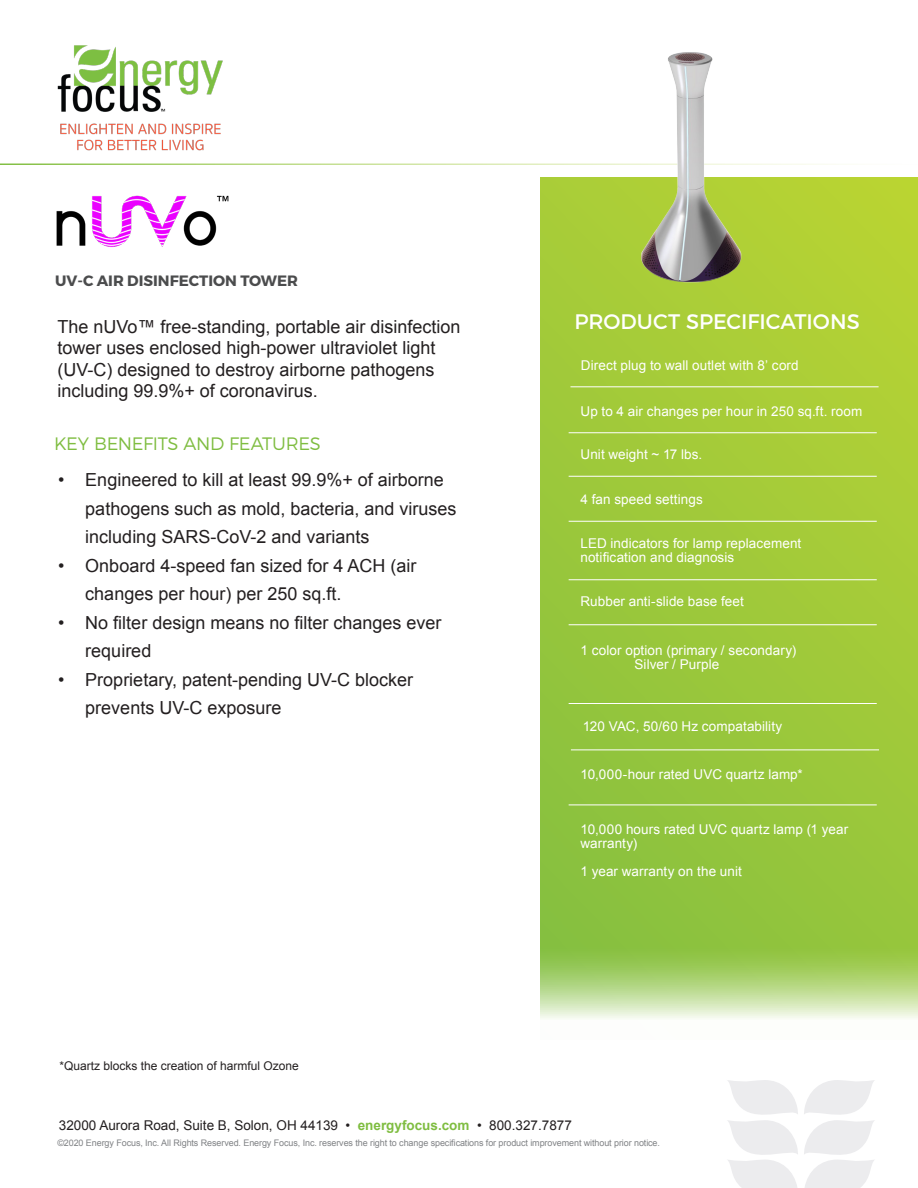
<style>
.page{position:relative;width:918px;height:1188px;background:#fff}
.page>*{position:absolute;margin:0;border:0;box-sizing:border-box;transform-origin:0 0}
.t1{font:21px "Montserrat";color:#fff}
.t2{font:18px/28.5px "Arial";color:#231f20}
.t3{font:300 18px "Montserrat";letter-spacing:-.02em;color:#7fbd41}
.t4{font:700 15px "Montserrat";color:#4b4c4d}
.t5{font:13.5px/14.2px "Arial";letter-spacing:.005em;color:#fff}
.t6{font:13.5px "Arial";color:#231f20}
.t7{font:12px "Arial";color:#231f20}
.t8{font:9px "Arial";letter-spacing:-.01em;color:#808285}
.s1{font-weight:700;color:#7fbd41}
</style>
<div class="page">
<svg style="left:540px;top:177px;width:378px;height:842px;background:#a1ca41"></svg>
<hr style="left:570px;top:387px;width:309px;height:1px;background:#fff">
<svg style="left:804px;top:1080px;width:70px;height:108px"></svg>
<svg style="left:728px;top:1080px;width:70px;height:108px"></svg>
<img style="left:626px;top:52px;width:163px;height:252px">
<hr style="left:569px;top:433px;width:308px;height:1px;background:#fff">
<hr style="left:569px;top:476px;width:308px;height:1px;background:#fff">
<hr style="left:569px;top:521px;width:308px;height:1px;background:#fff">
<hr style="left:569px;top:580px;width:308px;height:1px;background:#fff">
<hr style="left:569px;top:625px;width:308px;height:1px;background:#fff">
<hr style="left:569px;top:703px;width:308px;height:1px;background:#fff">
<hr style="left:569px;top:805px;width:308px;height:1px;background:#fff">
<img style="left:57px;top:45px;width:166px;height:100px">
<hr style="left:571px;top:750px;width:308px;height:1px;background:#fff">
<img style="left:21px;top:145px;width:243px;height:102px">
<p class="t4" style="left:55px;top:272px;width:244px">UV-C AIR DISINFECTION TOWER</p>
<p class="t2" style="left:57px;top:312px;width:405px">The nUVo™ free-standing, portable air disinfection</p>
<p class="t2" style="left:57px;top:334px;width:380px">tower uses enclosed high-power ultraviolet light</p>
<p class="t2" style="left:57px;top:355px;width:379px">(UV-C) designed to destroy airborne pathogens</p>
<p class="t2" style="left:57px;top:377px;width:262px">including 99.9%+ of coronavirus.</p>
<p class="t3" style="left:54px;top:432px;width:268px">KEY BENEFITS AND FEATURES</p>
<p class="t2" style="left:85px;top:466px;width:373px;text-indent:-27px">• Engineered to kill at least 99.9%+ of airborne pathogens such as mold, bacteria, and viruses including SARS-CoV-2 and variants</p>
<p class="t2" style="left:85px;top:551px;width:333px;text-indent:-27px">• Onboard 4-speed fan sized for 4 ACH (air changes per hour) per 250 sq.ft.</p>
<p class="t2" style="left:85px;top:608px;width:358px;text-indent:-27px">• No filter design means no filter changes ever required</p>
<p class="t2" style="left:85px;top:665px;width:329px;text-indent:-27px">• Proprietary, patent-pending UV-C blocker prevents UV-C exposure</p>
<p class="t7" style="left:59px;top:1058px;width:241px">*Quartz blocks the creation of harmful Ozone</p>
<p class="t1" style="left:574px;top:309px;width:287px">PRODUCT SPECIFICATIONS</p>
<p class="t5" style="left:581px;top:358px;width:219px">Direct plug to wall outlet with 8’ cord</p>
<p class="t5" style="left:581px;top:404px;width:283px">Up to 4 air changes per hour in 250 sq.ft. room</p>
<p class="t5" style="left:581px;top:447px;width:123px">Unit weight ~ 17 lbs.</p>
<p class="t5" style="left:581px;top:492px;width:124px">4 fan speed settings</p>
<p class="t5" style="left:581px;top:536px;width:222px">LED indicators for lamp replacement notification and diagnosis</p>
<p class="t5" style="left:581px;top:594px;width:165px">Rubber anti-slide base feet</p>
<p class="t5" style="left:581px;top:643px;width:217px">1 color option (primary / secondary)</p>
<p class="t5" style="left:635px;top:657px;width:86px">Silver / Purple</p>
<p class="t5" style="left:583px;top:720px;width:201px">120 VAC, 50/60 Hz compatability</p>
<p class="t5" style="left:581px;top:767px;width:224px">10,000-hour rated UVC quartz lamp*</p>
<p class="t5" style="left:581px;top:822px;width:269px">10,000 hours rated UVC quartz lamp (1 year warranty)</p>
<p class="t5" style="left:581px;top:865px;width:163px">1 year warranty on the unit</p>
<p class="t6" style="left:59px;top:1116px;width:515px">32000 Aurora Road, Suite B, Solon, OH 44139 • <span class="s1">energyfocus.com</span> • 800.327.7877</p>
<p class="t8" style="left:57px;top:1137px;width:604px">©2020 Energy Focus, Inc. All Rights Reserved. Energy Focus, Inc. reserves the right to change specifications for product improvement without prior notice.</p>
</div>
